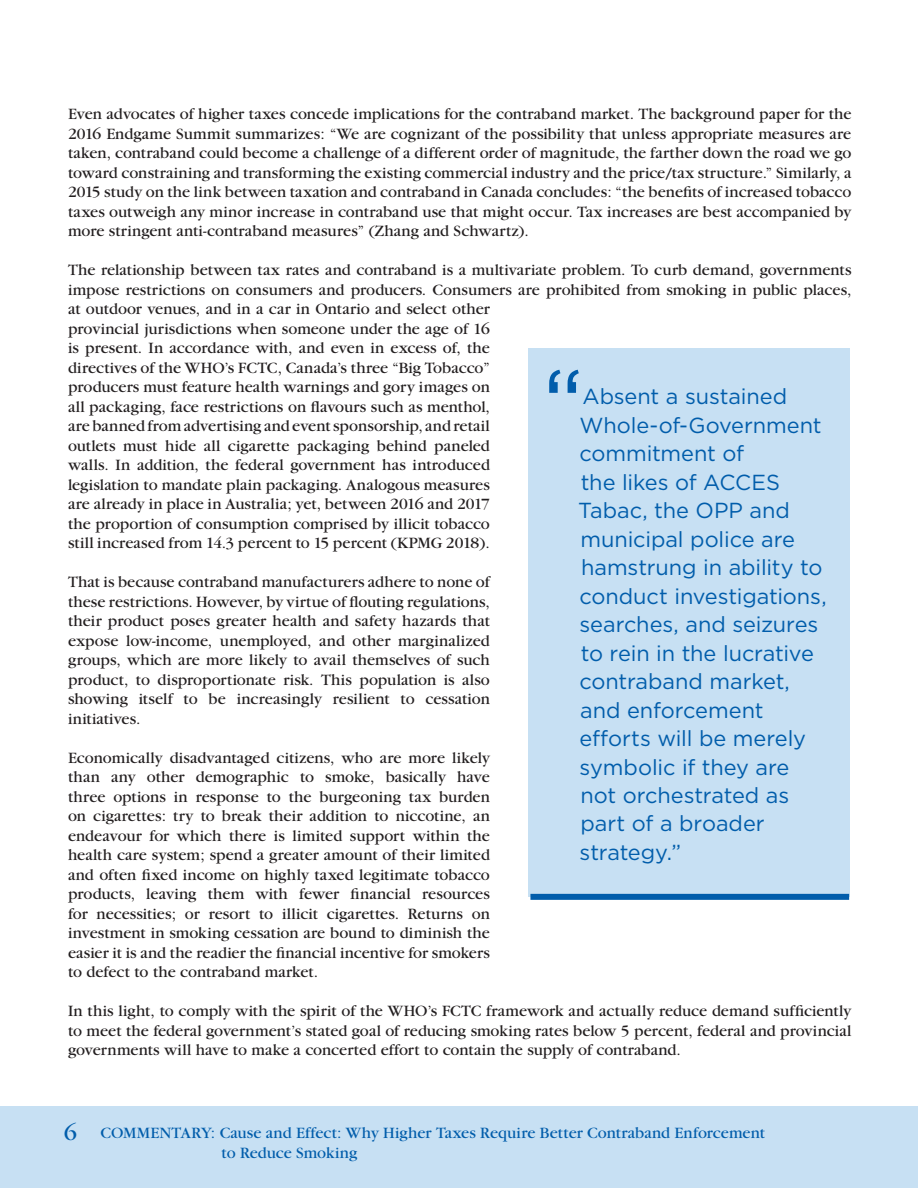
<style>
.page{position:relative;width:918px;height:1188px;background:#fff}
.page>*{position:absolute;margin:0;border:0;box-sizing:border-box;transform-origin:0 0}
.t1{font:102px "Gotham";color:#015dab;scale:.9 1}
.t2{font:24px "Garamond";color:#015dab}
.t3{font:21.75px/28.5px "Gotham";letter-spacing:-.005em;color:#015dab}
.t4{font:16.5px/19.5px "Garamond";color:#231f20;text-align:justify}
.t5{font:16.5px/19.5px "Garamond";color:#015dab}
</style>
<div class="page">
<div style="left:0;top:1106px;width:918px;height:82px;background:#c7e0f3"></div>
<div style="left:529px;top:348px;width:321px;height:549px;background:#c7e0f3"></div>
<div style="left:530px;top:894px;width:319px;height:6px;background:#015dab"></div>
<p class="t4" style="left:68px;top:104px;width:785px">Even advocates of higher taxes concede implications for the contraband market. The background paper for the 2016 Endgame Summit summarizes: “We are cognizant of the possibility that unless appropriate measures are taken, contraband could become a challenge of a different order of magnitude, the farther down the road we go toward constraining and transforming the existing commercial industry and the price/tax structure.” Similarly, a 2015 study on the link between taxation and contraband in Canada concludes: “the benefits of increased tobacco taxes outweigh any minor increase in contraband use that might occur. Tax increases are best accompanied by more stringent anti-contraband measures” (Zhang and Schwartz).</p>
<p class="t4" style="left:68px;top:260px;width:785px;text-align:left">The relationship between tax rates and contraband is a multivariate problem. To curb demand, governments impose restrictions on consumers and producers. Consumers are prohibited from smoking in public places, at outdoor venues, and in a car in Ontario and select other<br>provincial jurisdictions when someone under the age of 16<br>is present. In accordance with, and even in excess of, the<br>directives of the WHO’s FCTC, Canada’s three “Big Tobacco”<br>producers must feature health warnings and gory images on<br>all packaging, face restrictions on flavours such as menthol,<br>are banned from advertising and event sponsorship, and retail<br>outlets must hide all cigarette packaging behind paneled<br>walls. In addition, the federal government has introduced<br>legislation to mandate plain packaging. Analogous measures<br>are already in place in Australia; yet, between 2016 and 2017<br>the proportion of consumption comprised by illicit tobacco<br>still increased from 14.3 percent to 15 percent (KPMG 2018).</p>
<p class="t4" style="left:68px;top:572px;width:423px">That is because contraband manufacturers adhere to none of these restrictions. However, by virtue of flouting regulations, their product poses greater health and safety hazards that expose low-income, unemployed, and other marginalized groups, which are more likely to avail themselves of such product, to disproportionate risk. This population is also showing itself to be increasingly resilient to cessation initiatives.</p>
<p class="t4" style="left:68px;top:748px;width:423px">Economically disadvantaged citizens, who are more likely than any other demographic to smoke, basically have three options in response to the burgeoning tax burden on cigarettes: try to break their addition to niccotine, an endeavour for which there is limited support within the health care system; spend a greater amount of their limited and often fixed income on highly taxed legitimate tobacco products, leaving them with fewer financial resources for necessities; or resort to illicit cigarettes. Returns on investment in smoking cessation are bound to diminish the easier it is and the readier the financial incentive for smokers to defect to the contraband market.</p>
<p class="t4" style="left:68px;top:1002px;width:785px">In this light, to comply with the spirit of the WHO’s FCTC framework and actually reduce demand sufficiently to meet the federal government’s stated goal of reducing smoking rates below 5 percent, federal and provincial governments will have to make a concerted effort to contain the supply of contraband.</p>
<h1 class="t1" style="left:543px;top:340px;width:47px">“</h1>
<p class="t3" style="left:578px;top:382px;width:250px">Absent a sustained<br>Whole-of-Government commitment of<br>the likes of ACCES<br>Tabac, the OPP and municipal police are hamstrung in ability to conduct investigations, searches, and seizures to rein in the lucrative contraband market, and enforcement efforts will be merely symbolic if they are not orchestrated as part of a broader strategy.”</p>
<h2 class="t2" style="left:64px;top:1120px;width:14px">6</h2>
<p class="t5" style="left:222px;top:1124px;width:545px;text-indent:-121px">COMMENTARY: Cause and Effect: Why Higher Taxes Require Better Contraband Enforcement to Reduce Smoking</p>
</div>
